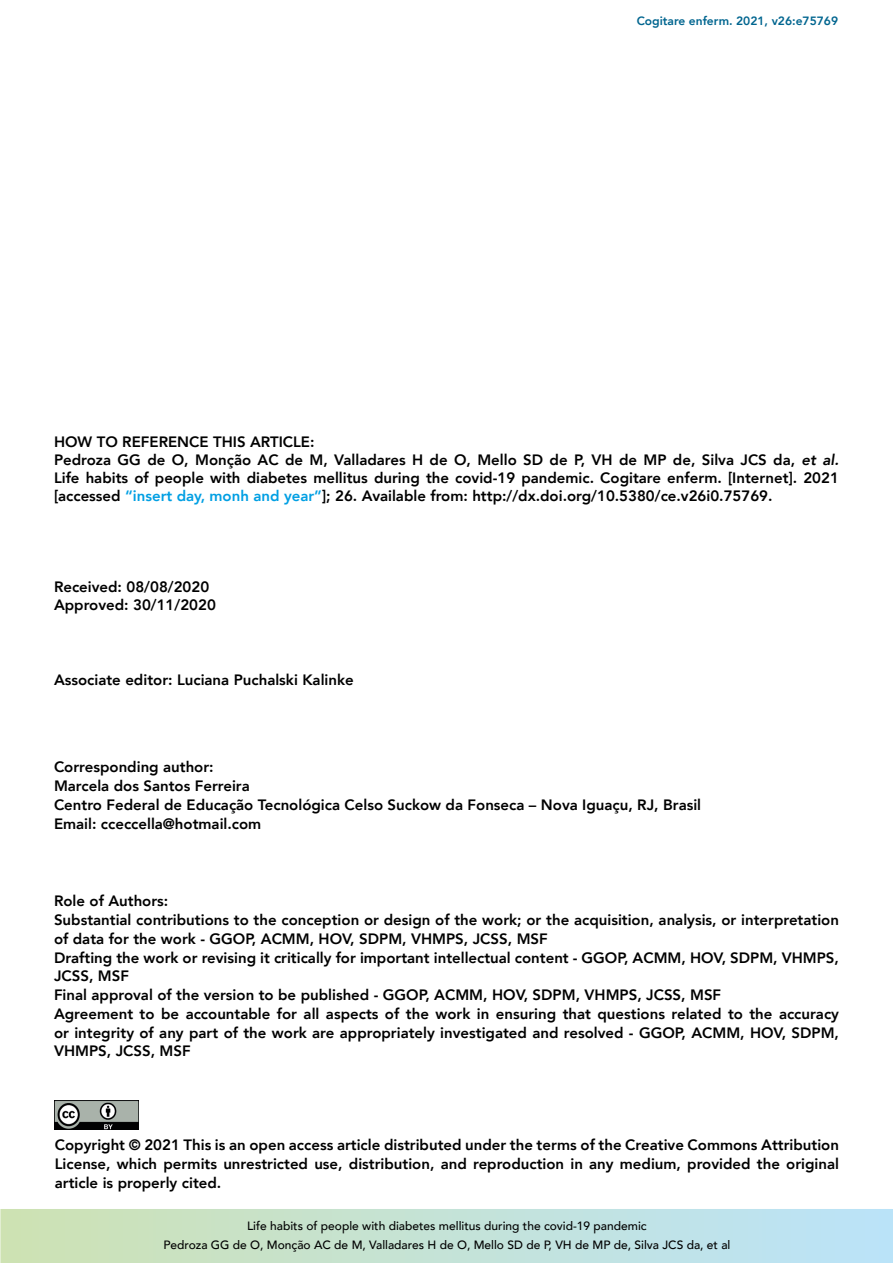
<style>
.page{position:relative;width:893px;height:1263px;background:#fff}
.page>*{position:absolute;margin:0;border:0;box-sizing:border-box;transform-origin:0 0}
.t1{font:800 15px/18.8px "Avenir";color:#000}
.t2{font:500 12px/18.6px "Avenir";color:#000;text-align:center}
.t3{font:800 12px "Avenir";color:#00658f}
.s1{font-style:italic}
.s2{color:#009fe3}
</style>
<div class="page">
<img style="left:55px;top:1100px;width:83px;height:30px">
<svg style="left:0;top:1209px;width:893px;height:54px;background:#c4e2d6"></svg>
<p class="t3" style="left:637px;top:12px;width:203px">Cogitare enferm. 2021, v26:e75769</p>
<p class="t1" style="left:54px;top:432px;width:786px;line-height:18px">HOW TO REFERENCE THIS ARTICLE:<br>Pedroza GG de O, Monção AC de M, Valladares H de O, Mello SD de P, VH de MP de, Silva JCS da, <span class="s1">et al.<br></span>Life habits of people with diabetes mellitus during the covid-19 pandemic. Cogitare enferm. [Internet]. 2021 [accessed <span class="s2">“insert day, monh and year”</span>]; 26. Available from: http://dx.doi.org/10.5380/ce.v26i0.75769.</p>
<p class="t1" style="left:54px;top:577px;width:163px">Received: 08/08/2020<br>Approved: 30/11/2020</p>
<p class="t1" style="left:54px;top:671px;width:301px">Associate editor: Luciana Puchalski Kalinke</p>
<p class="t1" style="left:54px;top:758px;width:649px">Corresponding author:<br>Marcela dos Santos Ferreira<br>Centro Federal de Educação Tecnológica Celso Suckow da Fonseca – Nova Iguaçu, RJ, Brasil Email: cceccella@hotmail.com</p>
<p class="t1" style="left:54px;top:892px;width:786px">Role of Authors:<br>Substantial contributions to the conception or design of the work; or the acquisition, analysis, or interpretation of data for the work - GGOP, ACMM, HOV, SDPM, VHMPS, JCSS, MSF<br>Drafting the work or revising it critically for important intellectual content - GGOP, ACMM, HOV, SDPM, VHMPS, JCSS, MSF<br>Final approval of the version to be published - GGOP, ACMM, HOV, SDPM, VHMPS, JCSS, MSF<br>Agreement to be accountable for all aspects of the work in ensuring that questions related to the accuracy or integrity of any part of the work are appropriately investigated and resolved - GGOP, ACMM, HOV, SDPM, VHMPS, JCSS, MSF</p>
<p class="t1" style="left:55px;top:1135px;width:786px;text-align:justify">Copyright © 2021 This is an open access article distributed under the terms of the Creative Commons Attribution License, which permits unrestricted use, distribution, and reproduction in any medium, provided the original article is properly cited.</p>
<p class="t2" style="left:163px;top:1216px;width:569px">Life habits of people with diabetes mellitus during the covid-19 pandemic<br>Pedroza GG de O, Monção AC de M, Valladares H de O, Mello SD de P, VH de MP de, Silva JCS da, et al</p>
</div>
